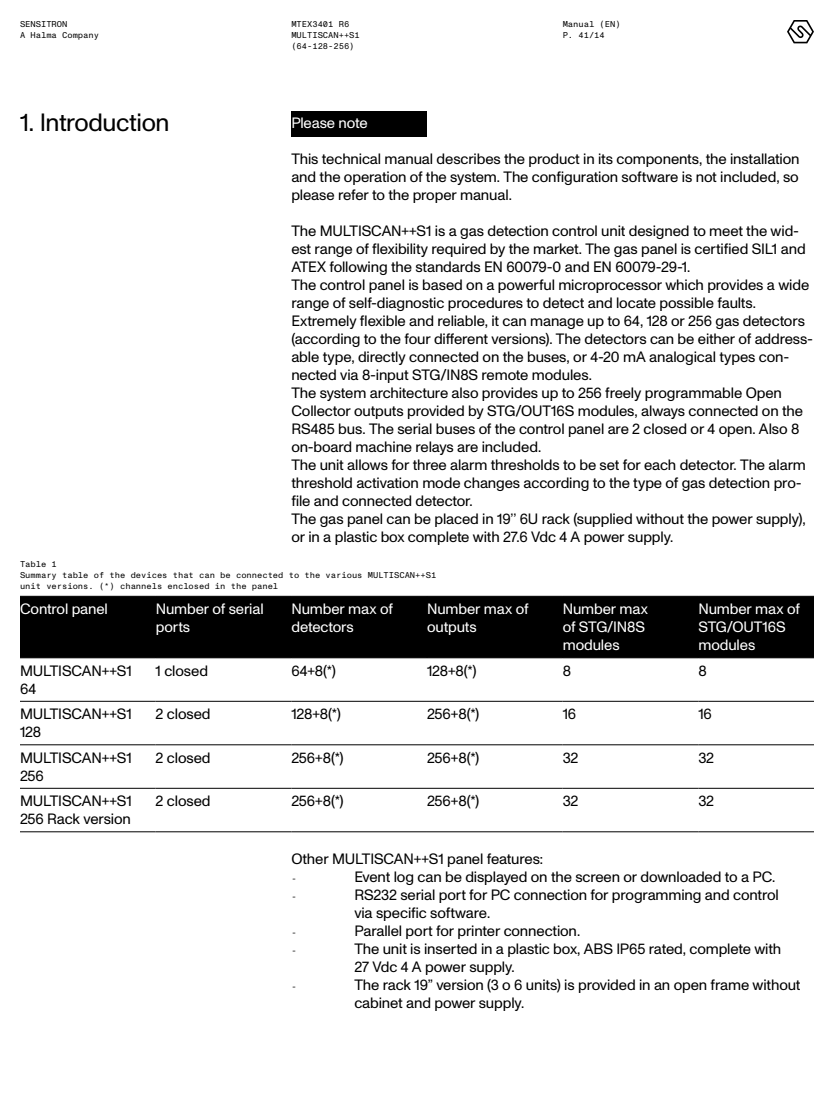
<style>
.page{position:relative;width:834px;height:1112px;background:#fff}
.page>*{position:absolute;margin:0;border:0;box-sizing:border-box;transform-origin:0 0}
.SubHead{font:25px "Monument Grotesk";letter-spacing:-.015em;color:#000}
.Parapgraph{font:15px/18px "Monument Grotesk";letter-spacing:-.01em;color:#000}
.Parapgraph-2{font:15px/18px "Monument Grotesk";letter-spacing:-.01em;color:#fff}
.Header___footer{font:8.5px/11px "Monument Grotesk Mono";color:#000}
.Parapgraph-3{font:8.5px "Monument Grotesk Mono";color:#000}
</style>
<div class="page">
<svg style="left:787px;top:20px;width:27px;height:23px"></svg>
<div style="left:291px;top:111px;width:136px;height:26px;background:#000"></div>
<div style="left:20px;top:597px;width:794px;height:61px;background:#000"></div>
<hr style="left:20px;top:596px;width:136px;height:1px;background:#000">
<hr style="left:156px;top:596px;width:135px;height:1px;background:#000">
<hr style="left:291px;top:596px;width:136px;height:1px;background:#000">
<hr style="left:427px;top:596px;width:136px;height:1px;background:#000">
<hr style="left:563px;top:596px;width:135px;height:1px;background:#000">
<hr style="left:698px;top:596px;width:116px;height:1px;background:#000">
<hr style="left:20px;top:658px;width:136px;height:1px;background:#000">
<hr style="left:156px;top:658px;width:135px;height:1px;background:#000">
<hr style="left:291px;top:658px;width:136px;height:1px;background:#000">
<hr style="left:427px;top:658px;width:136px;height:1px;background:#000">
<hr style="left:563px;top:658px;width:135px;height:1px;background:#000">
<hr style="left:698px;top:658px;width:116px;height:1px;background:#000">
<hr style="left:20px;top:701px;width:136px;height:1px;background:#000">
<hr style="left:156px;top:701px;width:135px;height:1px;background:#000">
<hr style="left:291px;top:701px;width:136px;height:1px;background:#000">
<hr style="left:427px;top:701px;width:136px;height:1px;background:#000">
<hr style="left:563px;top:701px;width:135px;height:1px;background:#000">
<hr style="left:698px;top:701px;width:116px;height:1px;background:#000">
<hr style="left:20px;top:745px;width:136px;height:1px;background:#000">
<hr style="left:156px;top:745px;width:135px;height:1px;background:#000">
<hr style="left:291px;top:745px;width:136px;height:1px;background:#000">
<hr style="left:427px;top:745px;width:136px;height:1px;background:#000">
<hr style="left:563px;top:745px;width:135px;height:1px;background:#000">
<hr style="left:698px;top:745px;width:116px;height:1px;background:#000">
<hr style="left:20px;top:788px;width:136px;height:1px;background:#000">
<hr style="left:156px;top:788px;width:135px;height:1px;background:#000">
<hr style="left:291px;top:788px;width:136px;height:1px;background:#000">
<hr style="left:427px;top:788px;width:136px;height:1px;background:#000">
<hr style="left:563px;top:788px;width:135px;height:1px;background:#000">
<hr style="left:698px;top:788px;width:116px;height:1px;background:#000">
<hr style="left:156px;top:596px;width:1px;height:62px;background:#000">
<hr style="left:291px;top:596px;width:1px;height:62px;background:#000">
<hr style="left:427px;top:596px;width:1px;height:62px;background:#000">
<hr style="left:563px;top:596px;width:1px;height:62px;background:#000">
<hr style="left:698px;top:596px;width:1px;height:62px;background:#000">
<hr style="left:20px;top:832px;width:136px;height:1px;background:#000">
<hr style="left:156px;top:832px;width:135px;height:1px;background:#000">
<hr style="left:291px;top:832px;width:136px;height:1px;background:#000">
<hr style="left:427px;top:832px;width:136px;height:1px;background:#000">
<hr style="left:563px;top:832px;width:135px;height:1px;background:#000">
<hr style="left:698px;top:832px;width:116px;height:1px;background:#000">
<p class="Header___footer" style="left:20px;top:18px;width:81px">SENSITRON<br>A Halma Company</p>
<p class="Header___footer" style="left:291px;top:18px;width:70px">MTEX3401 R6<br>MULTISCAN++S1 (64-128-256)</p>
<p class="Header___footer" style="left:563px;top:18px;width:59px">Manual (EN)<br>P. 41/14</p>
<p class="SubHead" style="left:20px;top:105px;width:151px">1. Introduction</p>
<p class="Parapgraph-2" style="left:291px;top:113px;width:78px">Please note</p>
<p class="Parapgraph" style="left:291px;top:149px;width:510px;text-align:justify">This technical manual describes the product in its components, the installation and the operation of the system. The configuration software is not included, so please refer to the proper manual.</p>
<p class="Parapgraph" style="left:291px;top:221px;width:516px">The MULTISCAN++S1 is a gas detection control unit designed to meet the wid&shy;est range of flexibility required by the market. The gas panel is certified SIL1 and<br>ATEX following the standards EN 60079-0 and EN 60079-29-1.</p>
<p class="Parapgraph" style="left:291px;top:275px;width:520px">The control panel is based on a powerful microprocessor which provides a wide range of self-diagnostic procedures to detect and locate possible faults.</p>
<p class="Parapgraph" style="left:291px;top:311px;width:523px">Extremely flexible and reliable, it can manage up to 64, 128 or 256 gas detectors (according to the four different versions). The detectors can be either of address&shy;able type, directly connected on the buses, or 4-20 mA analogical types con&shy;nected via 8-input STG/IN8S remote modules.</p>
<p class="Parapgraph" style="left:291px;top:383px;width:513px">The system architecture also provides up to 256 freely programmable Open Collector outputs provided by STG/OUT16S modules, always connected on the RS485 bus. The serial buses of the control panel are 2 closed or 4 open. Also 8 on-board machine relays are included.</p>
<p class="Parapgraph" style="left:291px;top:455px;width:516px">The unit allows for three alarm thresholds to be set for each detector. The alarm threshold activation mode changes according to the type of gas detection pro&shy;file and connected detector.</p>
<p class="Parapgraph" style="left:291px;top:509px;width:516px">The gas panel can be placed in 19’’ 6U rack (supplied without the power supply), or in a plastic box complete with 27.6 Vdc 4 A power supply.</p>
<p class="Header___footer" style="left:20px;top:558px;width:38px">Table 1</p>
<p class="Header___footer" style="left:20px;top:569px;width:418px">Summary table of the devices that can be connected to the various MULTISCAN++S1 unit versions. (*) channels enclosed in the panel</p>
<p class="Parapgraph-2" style="left:20px;top:599px;width:89px">Control panel</p>
<p class="Parapgraph-2" style="left:156px;top:599px;width:109px">Number of serial ports</p>
<p class="Parapgraph-2" style="left:291px;top:599px;width:103px">Number max of detectors</p>
<p class="Parapgraph-2" style="left:427px;top:599px;width:103px">Number max of outputs</p>
<p class="Parapgraph-2" style="left:563px;top:599px;width:87px">Number max of STG/IN8S modules</p>
<p class="Parapgraph-2" style="left:698px;top:599px;width:103px">Number max of<br>STG/OUT16S</p>
<p class="Parapgraph-2" style="left:698px;top:635px;width:58px">modules</p>
<p class="Parapgraph" style="left:20px;top:661px;width:113px">MULTISCAN++S1<br>64</p>
<p class="Parapgraph" style="left:156px;top:661px;width:54px">1 closed</p>
<p class="Parapgraph" style="left:291px;top:661px;width:46px">64+8(*)</p>
<p class="Parapgraph" style="left:427px;top:661px;width:51px">128+8(*)</p>
<p class="Parapgraph" style="left:563px;top:661px;width:10px">8</p>
<p class="Parapgraph" style="left:698px;top:661px;width:10px">8</p>
<p class="Parapgraph" style="left:20px;top:704px;width:113px">MULTISCAN++S1<br>128</p>
<p class="Parapgraph" style="left:156px;top:704px;width:56px">2 closed</p>
<p class="Parapgraph" style="left:291px;top:704px;width:51px">128+8(*)</p>
<p class="Parapgraph" style="left:427px;top:704px;width:54px">256+8(*)</p>
<p class="Parapgraph" style="left:563px;top:704px;width:15px">16</p>
<p class="Parapgraph" style="left:698px;top:704px;width:15px">16</p>
<p class="Parapgraph" style="left:20px;top:748px;width:113px">MULTISCAN++S1<br>256</p>
<p class="Parapgraph" style="left:156px;top:748px;width:56px">2 closed</p>
<p class="Parapgraph" style="left:291px;top:748px;width:54px">256+8(*)</p>
<p class="Parapgraph" style="left:427px;top:748px;width:54px">256+8(*)</p>
<p class="Parapgraph" style="left:563px;top:748px;width:17px">32</p>
<p class="Parapgraph" style="left:698px;top:748px;width:17px">32</p>
<p class="Parapgraph" style="left:20px;top:791px;width:113px">MULTISCAN++S1<br>256 Rack version</p>
<p class="Parapgraph" style="left:156px;top:791px;width:56px">2 closed</p>
<p class="Parapgraph" style="left:291px;top:791px;width:54px">256+8(*)</p>
<p class="Parapgraph" style="left:427px;top:791px;width:54px">256+8(*)</p>
<p class="Parapgraph" style="left:563px;top:791px;width:17px">32</p>
<p class="Parapgraph" style="left:698px;top:791px;width:17px">32</p>
<p class="Parapgraph" style="left:291px;top:849px;width:253px">Other MULTISCAN++S1 panel features:</p>
<p class="Parapgraph-3" style="left:291px;top:873px;width:7px">-</p>
<p class="Parapgraph" style="left:354px;top:867px;width:423px">Event log can be displayed on the screen or downloaded to a PC.</p>
<p class="Parapgraph-3" style="left:291px;top:891px;width:7px">-</p>
<p class="Parapgraph" style="left:354px;top:885px;width:426px">RS232 serial port for PC connection for programming and control via specific software.</p>
<p class="Parapgraph-3" style="left:291px;top:927px;width:7px">-</p>
<p class="Parapgraph" style="left:354px;top:921px;width:227px">Parallel port for printer connection.</p>
<p class="Parapgraph-3" style="left:291px;top:945px;width:7px">-</p>
<p class="Parapgraph" style="left:354px;top:939px;width:428px">The unit is inserted in a plastic box, ABS IP65 rated, complete with<br>27 Vdc 4 A power supply.</p>
<p class="Parapgraph-3" style="left:291px;top:981px;width:7px">-</p>
<p class="Parapgraph" style="left:354px;top:975px;width:448px">The rack 19” version (3 o 6 units) is provided in an open frame without cabinet and power supply.</p>
</div>
